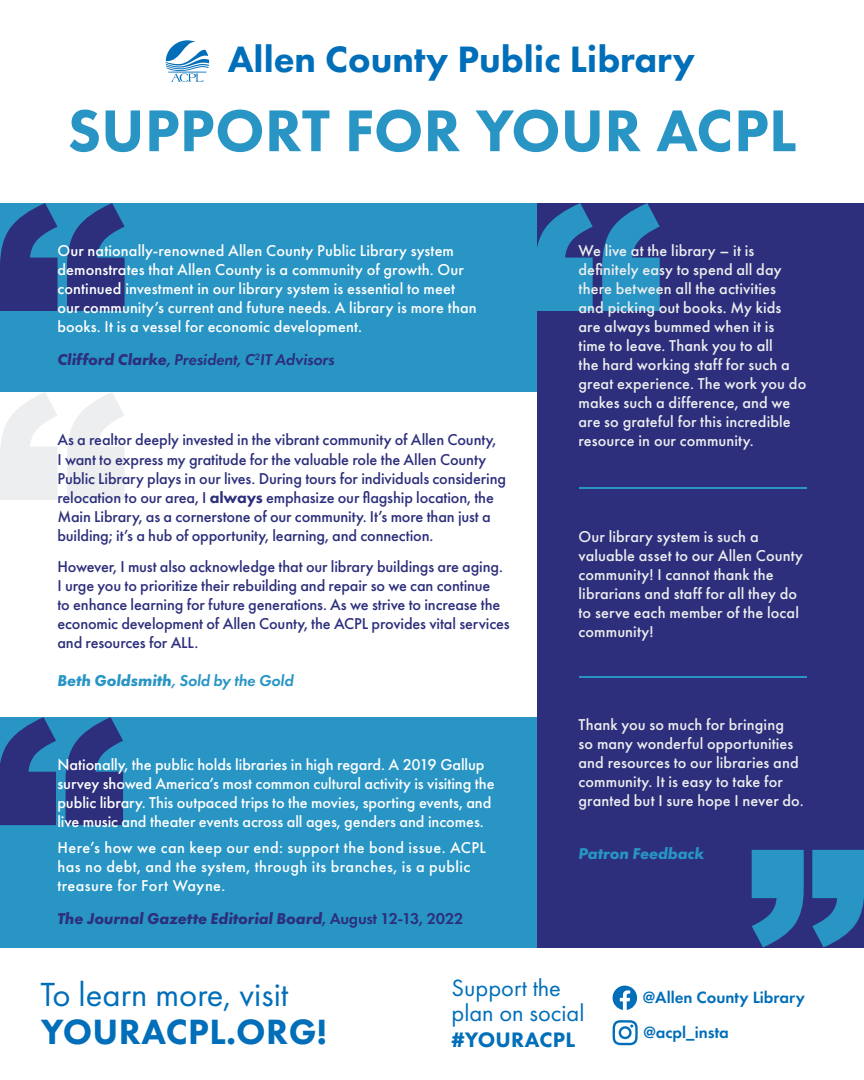
<style>
.page{position:relative;width:864px;height:1080px;background:#fff}
.page>*{position:absolute;margin:0;border:0;box-sizing:border-box;transform-origin:0 0}
.t1{font:800 61.05px "Futura PT";color:#2895c5}
.t2{font:800 38.1px "Futura PT";color:#006eb9}
.t3{font:800 36.45px "Futura PT";letter-spacing:.01em;color:#006eb9}
.t4{font:34.65px "Futura PT";color:#006eb9}
.t5{font:24.45px/24.5px "Futura PT";color:#006eb9}
.t6{font:800 21.75px "Futura PT";letter-spacing:.01em;color:#006eb9}
.t7{font:600 16.95px/34.7px "Futura PT";color:#006eb9}
.t8{font:500 16.35px/19px "Futura PT";letter-spacing:-.01em;color:#2d2f7c}
.t9{font:500 16.35px/19px "Futura PT";letter-spacing:.005em;color:#edeeef}
.t10{font:500 16.35px/19px "Futura PT";letter-spacing:.005em;color:#fff}
.t11{font:500 16.35px/19px "Futura PT";letter-spacing:.025em;color:#fff}
.t12{font:italic 700 16.35px "Futura PT";letter-spacing:-.01em;color:#2d2f7c}
.t13{font:italic 600 16.35px "Futura PT";letter-spacing:-.01em;color:#2d2f7c}
.t14{font:italic 600 16.35px "Futura PT";letter-spacing:-.01em;color:#2895c5}
.t15{font:italic 700 16.35px "Futura PT";letter-spacing:-.005em;color:#2895c5}
.s1{font-weight:700}
.s2{font-weight:800}
.s3{font-weight:600;font-style:normal}
</style>
<div class="page">
<div style="left:0;top:717px;width:538px;height:230px;background:#2895c5"></div>
<svg style="left:0;top:717px;width:123px;height:108px"></svg>
<div style="left:0;top:203px;width:538px;height:189px;background:#2895c5"></div>
<div style="left:538px;top:203px;width:326px;height:744px;background:#2d2f7c"></div>
<svg style="left:0;top:203px;width:125px;height:108px"></svg>
<svg style="left:537px;top:203px;width:123px;height:108px"></svg>
<svg style="left:752px;top:850px;width:112px;height:97px"></svg>
<svg style="left:0;top:392px;width:125px;height:108px"></svg>
<hr style="left:579px;top:487px;width:228px;height:1px;background:#2895c5">
<hr style="left:579px;top:676px;width:228px;height:2px;background:#2895c5">
<svg style="left:166px;top:40px;width:43px;height:42px"></svg>
<svg style="left:613px;top:986px;width:24px;height:24px"></svg>
<svg style="left:612px;top:1020px;width:26px;height:26px"></svg>
<h2 class="t2" style="left:228px;top:35px;width:469px">Allen County Public Library</h2>
<h1 class="t1" style="left:68px;top:93px;width:730px">SUPPORT FOR YOUR ACPL</h1>
<p class="t10" style="left:57px;top:241px;width:421px">Our nationally-renowned Allen County Public Library system demonstrates that Allen County is a community of growth. Our continued investment in our library system is essential to meet our community’s current and future needs. A library is more than books. It is a vessel for economic development.</p>
<p class="t13" style="left:57px;top:349px;width:278px"><span class="s1">Clifford Clarke</span>, President, C<sup>2</sup>IT Advisors</p>
<p class="t8" style="left:57px;top:431px;width:450px">As a realtor deeply invested in the vibrant community of Allen County,<br>I want to express my gratitude for the valuable role the Allen County Public Library plays in our lives. During tours for individuals considering relocation to our area, I <span class="s2">always</span> emphasize our flagship location, the Main Library, as a cornerstone of our community. It’s more than just a building; it’s a hub of opportunity, learning, and connection.</p>
<p class="t8" style="left:57px;top:557px;width:454px">However, I must also acknowledge that our library buildings are aging.<br>I urge you to prioritize their rebuilding and repair so we can continue<br>to enhance learning for future generations. As we strive to increase the economic development of Allen County, the ACPL provides vital services and resources for ALL.</p>
<p class="t14" style="left:57px;top:670px;width:237px"><span class="s1">Beth Goldsmith</span>, Sold by the Gold</p>
<p class="t10" style="left:57px;top:755px;width:439px">Nationally, the public holds libraries in high regard. A 2019 Gallup survey showed America’s most common cultural activity is visiting the public library. This outpaced trips to the movies, sporting events, and live music and theater events across all ages, genders and incomes.</p>
<p class="t11" style="left:57px;top:838px;width:430px">Here’s how we can keep our end: support the bond issue. ACPL has no debt, and the system, through its branches, is a public treasure for Fort Wayne.</p>
<p class="t12" style="left:57px;top:909px;width:408px">The Journal Gazette Editorial Board<span class="s3">, August 12-13, 2022</span></p>
<p class="t9" style="left:579px;top:241px;width:229px">We live at the library – it is definitely easy to spend all day there between all the activities<br>and picking out books. My kids are always bummed when it is<br>time to leave. Thank you to all<br>the hard working staff for such a great experience. The work you do makes such a difference, and we are so grateful for this incredible resource in our community.</p>
<p class="t9" style="left:579px;top:527px;width:226px">Our library system is such a valuable asset to our Allen County community! I cannot thank the librarians and staff for all they do to serve each member of the local community!</p>
<p class="t9" style="left:579px;top:715px;width:227px">Thank you so much for bringing<br>so many wonderful opportunities and resources to our libraries and community. It is easy to take for granted but I sure hope I never do.</p>
<p class="t15" style="left:579px;top:843px;width:127px">Patron Feedback</p>
<h3 class="t4" style="left:40px;top:974px;width:249px">To learn more, visit</h3>
<h3 class="t3" style="left:41px;top:1009px;width:288px">YOURACPL.ORG!</h3>
<h3 class="t5" style="left:452px;top:976px;width:135px">Support the plan on social</h3>
<h3 class="t6" style="left:452px;top:1026px;width:125px">#YOURACPL</h3>
<p class="t7" style="left:643px;top:980px;width:164px">@Allen County Library @acpl_insta</p>
</div>
